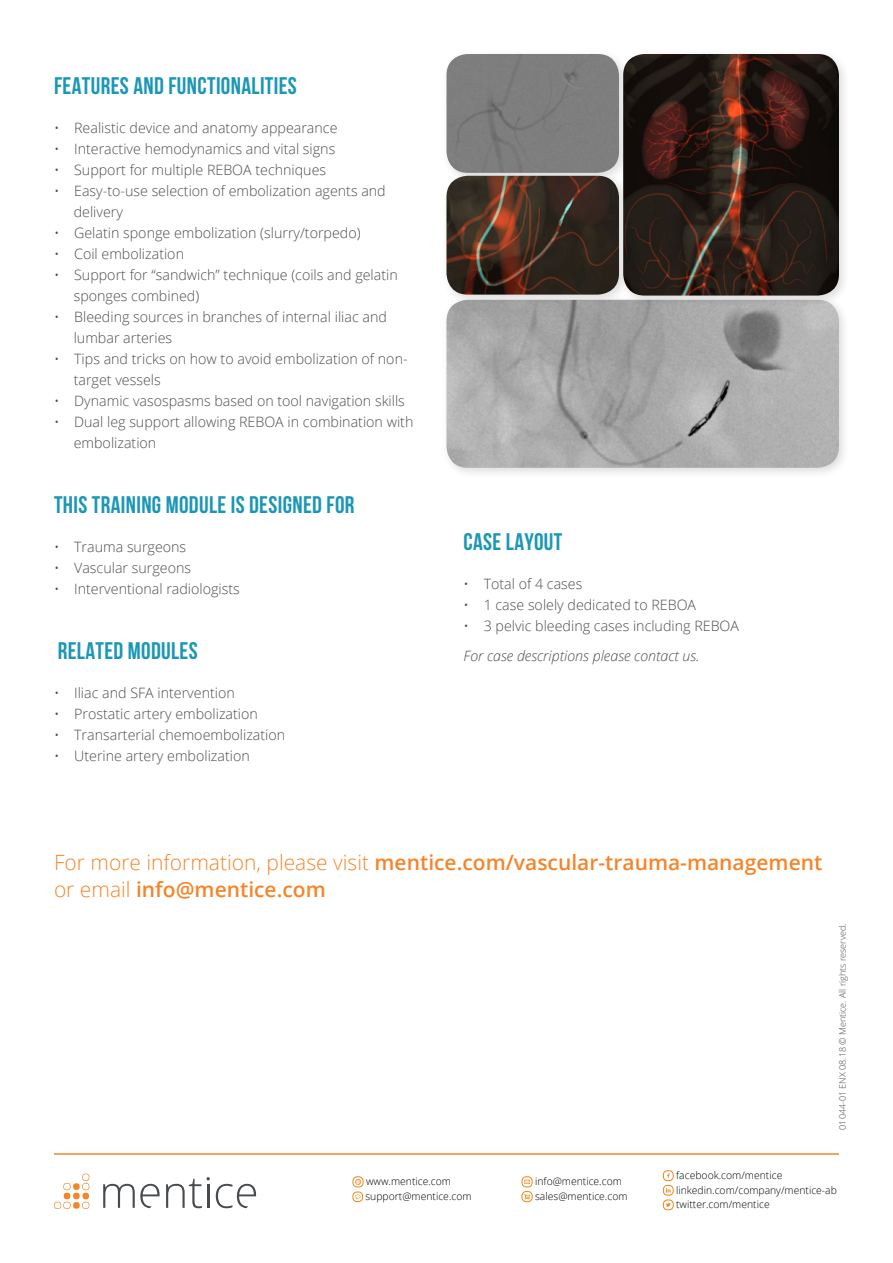
<style>
.page{position:relative;width:893px;height:1263px;background:#fff}
.page>*{position:absolute;margin:0;border:0;box-sizing:border-box;transform-origin:0 0}
.t1{font:700 24px "Bebas Neue";letter-spacing:.015em;color:#1b97b6}
.t2{font:600 21px "Open Sans";color:#f5852a}
.t3{font:300 14.25px "Open Sans";color:#4b4c4d}
.t4{font:italic 300 14.25px "Open Sans";color:#4b4c4d}
.t5{font:300 10.35px/14.5px "Open Sans";color:#000}
.t6{font:300 9px "Open Sans";color:#4b4c4d}
.s1{font-weight:300}
</style>
<div class="page">
<svg style="left:216px;top:1184px;width:40px;height:24px"></svg>
<svg style="left:166px;top:1177px;width:44px;height:31px"></svg>
<svg style="left:103px;top:1184px;width:57px;height:24px"></svg>
<svg style="left:82px;top:1173px;width:7px;height:36px"></svg>
<div style="left:73px;top:1202px;width:7px;height:6px;background:#f5852a;border-radius:3px"></div>
<div style="left:73px;top:1193px;width:7px;height:6px;background:#f5852a;border-radius:3px"></div>
<div style="left:73px;top:1183px;width:7px;height:7px;background:#f5852a;border-radius:3px"></div>
<svg style="left:54px;top:1183px;width:17px;height:26px"></svg>
<hr style="left:54px;top:1153px;width:785px;height:2px;background:#f5852a">
<div style="left:522px;top:1176px;width:10px;height:11px;border:1px solid #f08517;border-radius:4px"></div>
<svg style="left:524px;top:1180px;width:6px;height:4px"></svg>
<svg style="left:524px;top:1194px;width:6px;height:5px"></svg>
<div style="left:522px;top:1191px;width:10px;height:11px;border:1px solid #f08517;border-radius:4px"></div>
<div style="left:663px;top:1170px;width:10px;height:11px;border:1px solid #f08517;border-radius:4px"></div>
<svg style="left:667px;top:1173px;width:3px;height:5px"></svg>
<div style="left:663px;top:1185px;width:10px;height:10px;border:1px solid #f08517;border-radius:4px"></div>
<svg style="left:666px;top:1188px;width:5px;height:4px"></svg>
<div style="left:663px;top:1200px;width:10px;height:10px;border:1px solid #f08517;border-radius:4px"></div>
<svg style="left:666px;top:1203px;width:5px;height:4px"></svg>
<div style="left:353px;top:1176px;width:10px;height:11px;border:1px solid #f08517;border-radius:4px"></div>
<svg style="left:355px;top:1179px;width:6px;height:6px"></svg>
<div style="left:353px;top:1192px;width:10px;height:10px;border:1px solid #f08517;border-radius:4px"></div>
<svg style="left:355px;top:1194px;width:5px;height:5px"></svg>
<div style="left:441px;top:295px;width:409px;height:184px;background:#231f20;opacity:.15"></div>
<img style="left:446px;top:306px;width:393px;height:162px">
<div style="left:618px;top:49px;width:232px;height:258px;background:#231f20;opacity:.15"></div>
<img style="left:630px;top:54px;width:209px;height:242px">
<div style="left:441px;top:171px;width:189px;height:135px;background:#231f20;opacity:.15"></div>
<img style="left:446px;top:184px;width:173px;height:111px">
<div style="left:441px;top:49px;width:189px;height:135px;background:#231f20;opacity:.15"></div>
<div style="left:446px;top:54px;width:173px;height:119px;background:#7e7e7e"></div>
<p class="t1" style="left:54px;top:73px;width:244px">FEATURES AND FUNCTIONALITIES</p>
<p class="t3" style="left:54px;top:118px;width:285px">• Realistic device and anatomy appearance</p>
<p class="t3" style="left:54px;top:139px;width:283px">• Interactive hemodynamics and vital signs</p>
<p class="t3" style="left:54px;top:160px;width:274px">• Support for multiple REBOA techniques</p>
<p class="t3" style="left:54px;top:181px;width:333px">• Easy-to-use selection of embolization agents and</p>
<p class="t3" style="left:74px;top:202px;width:51px">delivery</p>
<p class="t3" style="left:54px;top:223px;width:308px">• Gelatin sponge embolization (slurry/torpedo)</p>
<p class="t3" style="left:54px;top:244px;width:132px">• Coil embolization</p>
<p class="t3" style="left:54px;top:265px;width:345px">• Support for “sandwich” technique (coils and gelatin</p>
<p class="t3" style="left:74px;top:286px;width:127px">sponges combined)</p>
<p class="t3" style="left:54px;top:307px;width:334px">• Bleeding sources in branches of internal iliac and</p>
<p class="t3" style="left:74px;top:328px;width:100px">lumbar arteries</p>
<p class="t3" style="left:54px;top:349px;width:355px">• Tips and tricks on how to avoid embolization of non-</p>
<p class="t3" style="left:74px;top:370px;width:88px">target vessels</p>
<p class="t3" style="left:54px;top:391px;width:352px">• Dynamic vasospasms based on tool navigation skills</p>
<p class="t3" style="left:54px;top:412px;width:361px">• Dual leg support allowing REBOA in combination with</p>
<p class="t3" style="left:74px;top:433px;width:84px">embolization</p>
<p class="t1" style="left:54px;top:492px;width:302px">THIS TRAINING MODULE IS DESIGNED FOR</p>
<p class="t3" style="left:54px;top:537px;width:134px">• Trauma surgeons</p>
<p class="t3" style="left:54px;top:558px;width:139px">• Vascular surgeons</p>
<p class="t3" style="left:54px;top:579px;width:187px">• Interventional radiologists</p>
<p class="t1" style="left:58px;top:637px;width:142px">RELATED MODULES</p>
<p class="t3" style="left:54px;top:683px;width:182px">• Iliac and SFA intervention</p>
<p class="t3" style="left:54px;top:704px;width:205px">• Prostatic artery embolization</p>
<p class="t3" style="left:54px;top:725px;width:233px">• Transarterial chemoembolization</p>
<p class="t3" style="left:54px;top:746px;width:197px">• Uterine artery embolization</p>
<p class="t1" style="left:463px;top:528px;width:100px">CASE LAYOUT</p>
<p class="t3" style="left:463px;top:574px;width:120px">• Total of 4 cases</p>
<p class="t3" style="left:463px;top:595px;width:234px">• 1 case solely dedicated to REBOA</p>
<p class="t3" style="left:463px;top:616px;width:277px">• 3 pelvic bleeding cases including REBOA</p>
<p class="t4" style="left:463px;top:646px;width:238px">For case descriptions please contact us.</p>
<p class="t2" style="left:54px;top:848px;width:770px"><span class="s1">For more information, please visit</span> mentice.com/vascular-trauma-management</p>
<p class="t2" style="left:54px;top:875px;width:273px"><span class="s1">or email</span> info@mentice.com</p>
<p class="t6" style="left:836px;top:1130px;width:208px;rotate:-90deg">01044-01 ENX 08.18 © Mentice. All rights reserved.</p>
<p class="t5" style="left:365px;top:1174px;width:108px">www.mentice.com support@mentice.com</p>
<p class="t5" style="left:535px;top:1174px;width:94px">info@mentice.com sales@mentice.com</p>
<p class="t5" style="left:676px;top:1168px;width:162px">facebook.com/mentice linkedin.com/company/mentice-ab twitter.com/mentice</p>
</div>
